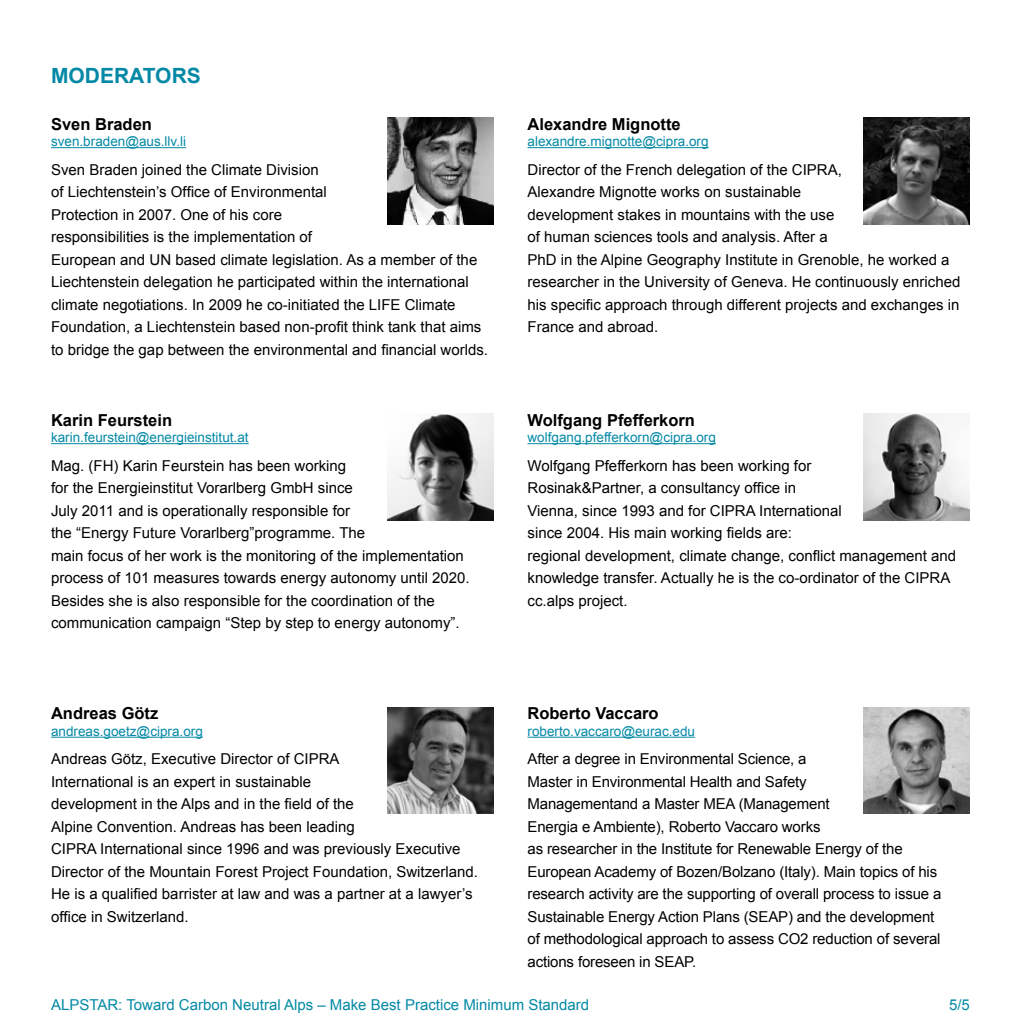
<style>
.page{position:relative;width:1021px;height:1021px;background:#fff}
.page>*{position:absolute;margin:0;border:0;box-sizing:border-box;transform-origin:0 0}
.t1{font:700 21px "Arial";color:#0389a5}
.t2{font:700 16.5px "Arial";color:#000}
.t3{font:15px/22.5px "Arial";color:#000}
.t4{font:15px "Arial";color:#0389a5}
.t5{font:13.5px "Arial";color:#0389a5}
</style>
<div class="page">
<hr style="left:527px;top:443px;width:189px;height:1px;background:#0389a5">
<img style="left:863px;top:414px;width:106px;height:106px">
<hr style="left:51px;top:147px;width:135px;height:1px;background:#0389a5">
<img style="left:387px;top:118px;width:106px;height:106px">
<hr style="left:51px;top:443px;width:198px;height:1px;background:#0389a5">
<img style="left:387px;top:414px;width:106px;height:106px">
<hr style="left:51px;top:736px;width:152px;height:1px;background:#0389a5">
<img style="left:387px;top:707px;width:106px;height:106px">
<hr style="left:527px;top:147px;width:181px;height:1px;background:#0389a5">
<img style="left:863px;top:118px;width:106px;height:106px">
<hr style="left:527px;top:736px;width:168px;height:1px;background:#0389a5">
<img style="left:863px;top:707px;width:106px;height:106px">
<h1 class="t1" style="left:51px;top:62px;width:149px">moderators</h1>
<p class="t2" style="left:51px;top:113px;width:102px">Sven Braden</p>
<p class="t5" style="left:51px;top:133px;width:137px">sven.braden@aus.llv.li</p>
<p class="t3" style="left:51px;top:158px;width:438px">Sven Braden joined the Climate Division<br>of Liechtenstein’s Office of Environmental<br>Protection in 2007. One of his core<br>responsibilities is the implementation of<br>European and UN based climate legislation. As a member of the Liechtenstein delegation he participated within the international climate negotiations. In 2009 he co-initiated the LIFE Climate Foundation, a Liechtenstein based non-profit think tank that aims to bridge the gap between the environmental and financial worlds.</p>
<p class="t2" style="left:51px;top:409px;width:123px">Karin Feurstein</p>
<p class="t5" style="left:51px;top:428px;width:199px">karin.feurstein@energieinstitut.at</p>
<p class="t3" style="left:51px;top:454px;width:420px">Mag. (FH) Karin Feurstein has been working<br>for the Energieinstitut Vorarlberg GmbH since<br>July 2011 and is operationally responsible for<br>the “Energy Future Vorarlberg”programme. The<br>main focus of her work is the monitoring of the implementation process of 101 measures towards energy autonomy until 2020.<br>Besides she is also responsible for the coordination of the communication campaign “Step by step to energy autonomy”.</p>
<p class="t2" style="left:51px;top:702px;width:109px">Andreas Götz</p>
<p class="t5" style="left:51px;top:722px;width:153px">andreas.goetz@cipra.org</p>
<p class="t3" style="left:51px;top:748px;width:428px">Andreas Götz, Executive Director of CIPRA<br>International is an expert in sustainable<br>development in the Alps and in the field of the<br>Alpine Convention. Andreas has been leading<br>CIPRA International since 1996 and was previously Executive Director of the Mountain Forest Project Foundation, Switzerland.<br>He is a qualified barrister at law and was a partner at a lawyer’s office in Switzerland.</p>
<p class="t2" style="left:527px;top:113px;width:155px">Alexandre Mignotte</p>
<p class="t5" style="left:527px;top:133px;width:183px">alexandre.mignotte@cipra.org</p>
<p class="t3" style="left:527px;top:158px;width:434px">Director of the French delegation of the CIPRA,<br>Alexandre Mignotte works on sustainable<br>development stakes in mountains with the use<br>of human sciences tools and analysis. After a<br>PhD in the Alpine Geography Institute in Grenoble, he worked a researcher in the University of Geneva. He continuously enriched his specific approach through different projects and exchanges in France and abroad.</p>
<p class="t2" style="left:527px;top:409px;width:169px">Wolfgang Pfefferkorn</p>
<p class="t5" style="left:527px;top:428px;width:190px">wolfgang.pfefferkorn@cipra.org</p>
<p class="t3" style="left:527px;top:454px;width:430px">Wolfgang Pfefferkorn has been working for<br>Rosinak&amp;Partner, a consultancy office in<br>Vienna, since 1993 and for CIPRA International<br>since 2004. His main working fields are:<br>regional development, climate change, conflict management and knowledge transfer. Actually he is the co-ordinator of the CIPRA cc.alps project.</p>
<p class="t2" style="left:527px;top:702px;width:133px">Roberto Vaccaro</p>
<p class="t5" style="left:527px;top:722px;width:169px">roberto.vaccaro@eurac.edu</p>
<p class="t3" style="left:527px;top:748px;width:415px">After a degree in Environmental Science, a<br>Master in Environmental Health and Safety<br>Managementand a Master MEA (Management<br>Energia e Ambiente), Roberto Vaccaro works<br>as researcher in the Institute for Renewable Energy of the European Academy of Bozen/Bolzano (Italy). Main topics of his research activity are the supporting of overall process to issue a Sustainable Energy Action Plans (SEAP) and the development of methodological approach to assess CO2 reduction of several actions foreseen in SEAP.</p>
<p class="t4" style="left:51px;top:994px;width:21px">Alpstar</p>
<p class="t4" style="left:118px;top:994px;width:472px">: Toward Carbon Neutral Alps – Make Best Practice Minimum Standard</p>
<p class="t4" style="left:949px;top:994px;width:22px">5/5</p>
</div>
